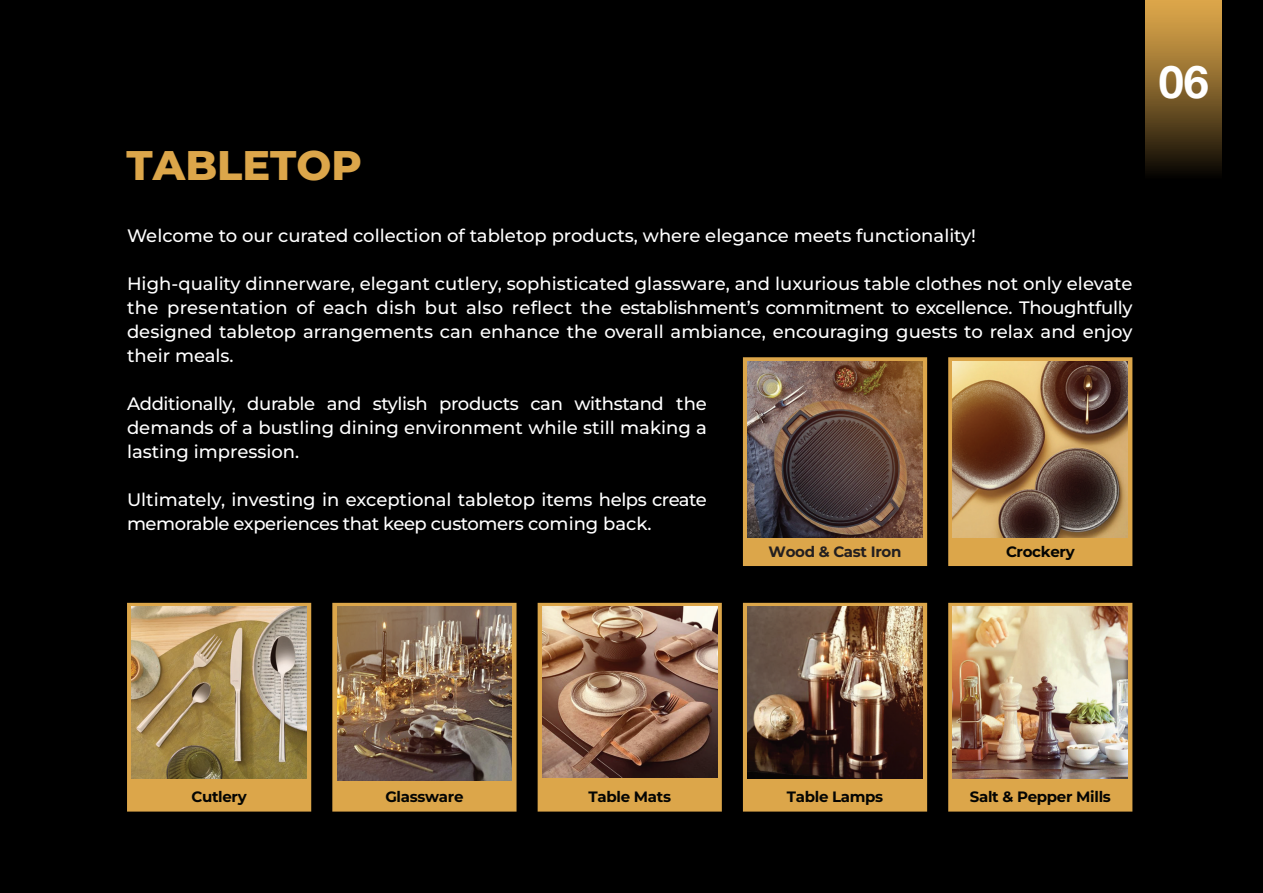
<style>
.page{position:relative;width:1263px;height:893px;background:#000}
.page>*{position:absolute;margin:0;border:0;box-sizing:border-box;transform-origin:0 0}
.t1{font:700 45px "Helvetica Neue";color:#fff}
.t2{font:800 41.4px "Montserrat";color:#dca64a}
.t3{font:500 18px/24px "Montserrat";color:#fff;text-align:justify}
.t4{font:500 18px/24px "Montserrat";letter-spacing:-.02em;color:#fff}
.t5{font:700 15px "Montserrat";letter-spacing:-.02em;color:#040503}
.t6{font:700 15px "Montserrat";letter-spacing:-.02em;color:#231f20}
</style>
<div class="page">
<svg style="left:538px;top:603px;width:184px;height:209px;background:#d5a14a"></svg>
<img style="left:542px;top:607px;width:175px;height:171px">
<svg style="left:743px;top:603px;width:184px;height:209px;background:#ce9c47"></svg>
<img style="left:748px;top:607px;width:174px;height:171px">
<svg style="left:948px;top:603px;width:184px;height:209px;background:#d7a34b"></svg>
<img style="left:953px;top:607px;width:175px;height:172px">
<svg style="left:332px;top:603px;width:184px;height:209px;background:#d3a049"></svg>
<img style="left:337px;top:607px;width:175px;height:173px">
<svg style="left:127px;top:603px;width:184px;height:209px;background:#d8a44c"></svg>
<img style="left:132px;top:607px;width:174px;height:172px">
<svg style="left:948px;top:357px;width:184px;height:209px;background:#d7a24a"></svg>
<img style="left:953px;top:361px;width:175px;height:176px">
<svg style="left:743px;top:357px;width:184px;height:209px;background:#d4a04a"></svg>
<img style="left:748px;top:362px;width:174px;height:176px">
<div style="left:1145px;top:0;width:77px;height:180px;background:linear-gradient(to bottom,#ecb24f,#0d0904)"></div>
<h2 class="t2" style="left:127px;top:135px;width:237px">TABLETOP</h2>
<p class="t3" style="left:127px;top:224px;width:850px">Welcome to our curated collection of tabletop products, where elegance meets functionality!</p>
<p class="t3" style="left:127px;top:272px;width:1007px">High-quality dinnerware, elegant cutlery, sophisticated glassware, and luxurious table clothes not only elevate the presentation of each dish but also reflect the establishment’s commitment to excellence. Thoughtfully designed tabletop arrangements can enhance the overall ambiance, encouraging guests to relax and enjoy their meals.</p>
<p class="t3" style="left:127px;top:392px;width:581px">Additionally, durable and stylish products can withstand the demands of a bustling dining environment while still making a lasting impression.</p>
<p class="t4" style="left:127px;top:488px;width:581px">Ultimately, investing in exceptional tabletop items helps create memorable experiences that keep customers coming back.</p>
<p class="t6" style="left:769px;top:541px;width:134px">Wood &amp; Cast Iron</p>
<p class="t5" style="left:1006px;top:541px;width:70px">Crockery</p>
<h1 class="t1" style="left:1159px;top:54px;width:52px">06</h1>
<p class="t5" style="left:191px;top:786px;width:57px">Cutlery</p>
<p class="t5" style="left:385px;top:786px;width:80px">Glassware</p>
<p class="t5" style="left:588px;top:786px;width:84px">Table Mats</p>
<p class="t5" style="left:787px;top:786px;width:98px">Table Lamps</p>
<p class="t5" style="left:970px;top:786px;width:143px">Salt &amp; Pepper Mills</p>
</div>
